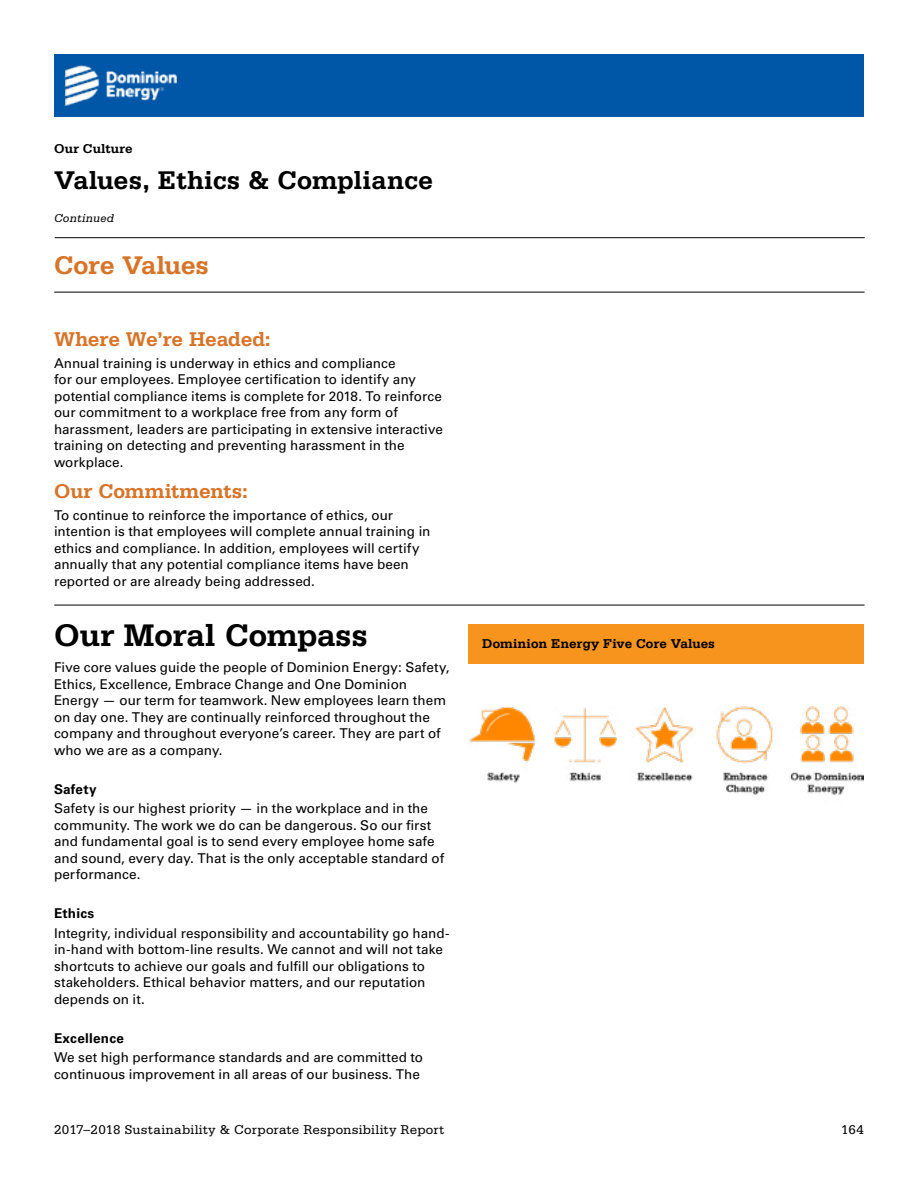
<style>
.page{position:relative;width:918px;height:1188px;background:#fff}
.page>*{position:absolute;margin:0;border:0;box-sizing:border-box;transform-origin:0 0}
.Body-Copy_Header__H5{font:700 33px "Serifa Std";letter-spacing:-.005em;color:#000}
.Header_Section__H2{font:700 27px "Serifa Std";color:#000}
.Header_Sub-Section_S{font:700 27px "Serifa Std";letter-spacing:-.01em;color:#d87428}
.Body-Copy_Sub-Header{font:700 21px "Serifa Std";letter-spacing:-.005em;color:#d87428}
.Body-Copy_Paragraph{font:13.5px/16.5px "Univers LT Std";color:#000}
.t1{font:13.5px "Serifa Std";letter-spacing:.02em;color:#000}
.Header_Chapter__H1{font:700 13.5px "Serifa Std";letter-spacing:.005em;color:#000}
.Body-Copy_Paragraph-2{font:700 13.5px "Univers LT Std";letter-spacing:.02em;color:#000}
.t2{font:italic 12px "Serifa Std";letter-spacing:.015em;color:#000}
</style>
<div class="page">
<div style="left:54px;top:54px;width:810px;height:62px;background:#0057a8"></div>
<img style="left:64px;top:65px;width:114px;height:42px">
<hr style="left:54px;top:292px;width:811px;height:1px;background:#000">
<hr style="left:54px;top:605px;width:811px;height:1px;background:#000">
<hr style="left:55px;top:237px;width:810px;height:1px;background:#000">
<img style="left:469px;top:706px;width:395px;height:89px">
<div style="left:468px;top:624px;width:396px;height:40px;background:#f7941e"></div>
<h1 class="Header_Chapter__H1" style="left:54px;top:141px;width:80px">Our Culture</h1>
<p class="Header_Section__H2" style="left:54px;top:164px;width:381px">Values, Ethics &amp; Compliance</p>
<p class="t2" style="left:54px;top:211px;width:62px">Continued</p>
<p class="Header_Sub-Section_S" style="left:54px;top:249px;width:157px">Core Values</p>
<h2 class="Body-Copy_Sub-Header" style="left:54px;top:326px;width:218px">Where We’re Headed:</h2>
<p class="Body-Copy_Paragraph" style="left:54px;top:355px;width:391px">Annual training is underway in ethics and compliance<br>for our employees. Employee certification to identify any potential compliance items is complete for 2018. To reinforce our commitment to a workplace free from any form of harassment, leaders are participating in extensive interactive training on detecting and preventing harassment in the workplace.</p>
<h2 class="Body-Copy_Sub-Header" style="left:54px;top:479px;width:195px">Our Commitments:</h2>
<p class="Body-Copy_Paragraph" style="left:54px;top:507px;width:378px">To continue to reinforce the importance of ethics, our intention is that employees will complete annual training in ethics and compliance. In addition, employees will certify annually that any potential compliance items have been reported or are already being addressed.</p>
<p class="Body-Copy_Header__H5" style="left:54px;top:616px;width:315px">Our Moral Compass</p>
<p class="Body-Copy_Paragraph" style="left:54px;top:659px;width:397px">Five core values guide the people of Dominion Energy: Safety, Ethics, Excellence, Embrace Change and One Dominion Energy — our term for teamwork. New employees learn them on day one. They are continually reinforced throughout the company and throughout everyone’s career. They are part of who we are as a company.</p>
<p class="Body-Copy_Paragraph-2" style="left:54px;top:781px;width:44px">Safety</p>
<p class="Body-Copy_Paragraph" style="left:54px;top:800px;width:392px">Safety is our highest priority — in the workplace and in the community. The work we do can be dangerous. So our first and fundamental goal is to send every employee home safe and sound, every day. That is the only acceptable standard of performance.</p>
<p class="Body-Copy_Paragraph-2" style="left:54px;top:905px;width:42px">Ethics</p>
<p class="Body-Copy_Paragraph" style="left:54px;top:925px;width:397px">Integrity, individual responsibility and accountability go hand&shy;in-hand with bottom-line results. We cannot and will not take shortcuts to achieve our goals and fulfill our obligations to stakeholders. Ethical behavior matters, and our reputation depends on it.</p>
<p class="Body-Copy_Paragraph-2" style="left:54px;top:1030px;width:72px">Excellence</p>
<p class="Body-Copy_Paragraph" style="left:54px;top:1049px;width:371px">We set high performance standards and are committed to continuous improvement in all areas of our business. The</p>
<p class="Header_Chapter__H1" style="left:482px;top:636px;width:234px">Dominion Energy Five Core Values</p>
<p class="t1" style="left:54px;top:1122px;width:392px">2017–2018 Sustainability &amp; Corporate Responsibility Report</p>
<p class="t1" style="left:841px;top:1122px;width:24px">164</p>
</div>
